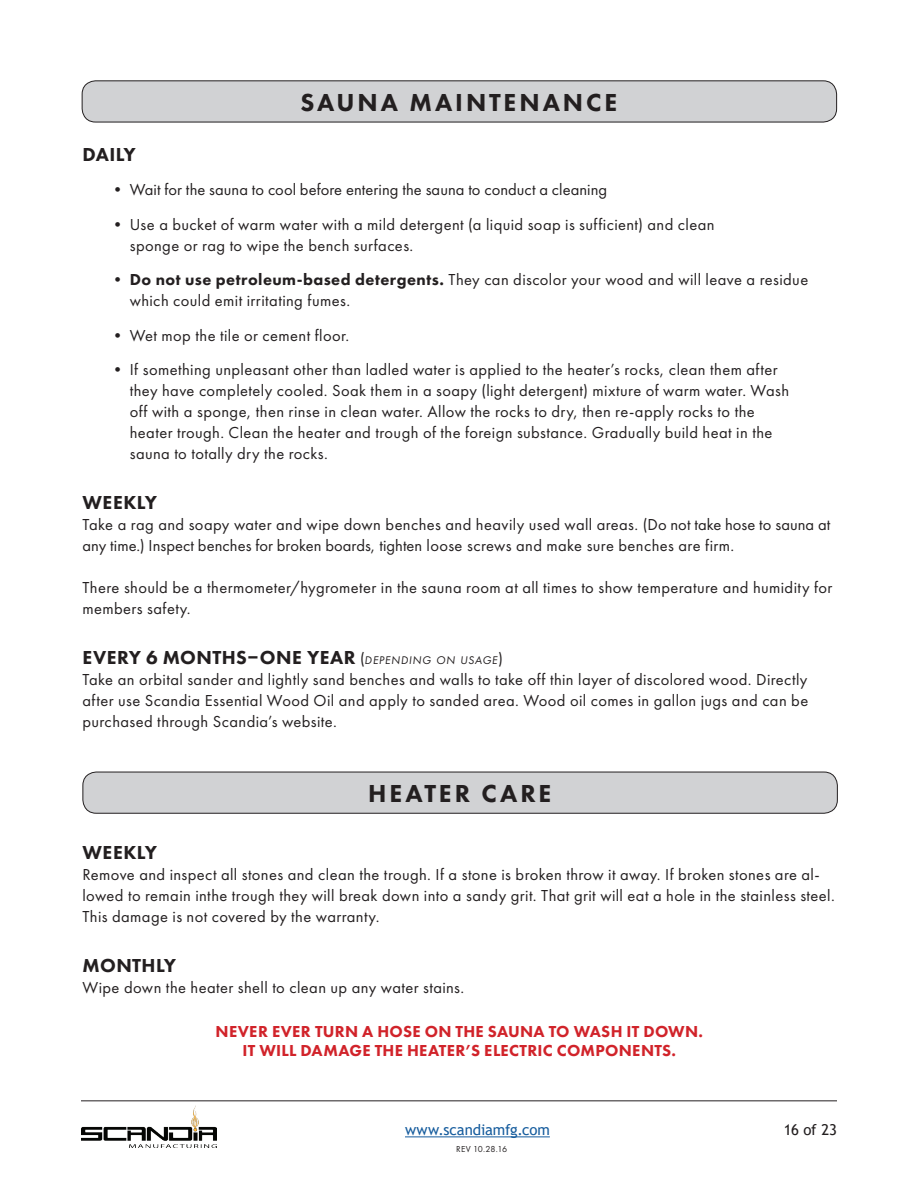
<style>
.page{position:relative;width:918px;height:1188px;background:#fff}
.page>*{position:absolute;margin:0;border:0;box-sizing:border-box;transform-origin:0 0}
.t1{font:800 25.5px "Futura PT";letter-spacing:.115em;color:#231f20}
.t2{font:800 19.5px "Futura PT";letter-spacing:.025em;color:#231f20}
.t3{font:16.5px/21px "Futura PT";letter-spacing:.025em;color:#231f20}
.t4{font:800 16.5px/19.8px "Futura PT";letter-spacing:.015em;color:#d1232a;text-align:center}
.t5{font:16.5px "Futura PT";letter-spacing:.005em;color:#231f20}
.t6{font:15px "Trebuchet MS";letter-spacing:-.01em;color:#175d9e}
.t7{font:15px "Trebuchet MS";color:#231f20}
.t8{font:9px "Futura PT";letter-spacing:-.005em;color:#231f20}
.s1{font-weight:800}
.s2{font-weight:400;font-size:16.5px}
.s3{font-weight:400;font-style:italic;font-size:11.55px}
</style>
<div class="page">
<hr style="left:81px;top:1100px;width:756px;height:1px;background:#231f20">
<hr style="left:405px;top:1136px;width:145px;height:1px;background:#175d9e">
<img style="left:81px;top:1105px;width:136px;height:43px">
<div style="left:82px;top:81px;width:755px;height:41px;background:#d1d2d4;border-radius:14px"></div>
<div style="left:82px;top:80px;width:755px;height:42px;border:1px solid #231f20;border-radius:14px"></div>
<div style="left:83px;top:772px;width:754px;height:41px;background:#d1d2d4;border-radius:14px"></div>
<div style="left:82px;top:772px;width:756px;height:42px;border:1px solid #231f20;border-radius:14px"></div>
<h1 class="t1" style="left:301px;top:87px;width:318px">SAUNA MAINTENANCE</h1>
<p class="t2" style="left:83px;top:142px;width:55px">DAILY</p>
<p class="t5" style="left:110px;top:180px;width:499px">• Wait for the sauna to cool before entering the sauna to conduct a cleaning</p>
<p class="t3" style="left:130px;top:214px;width:586px;text-indent:-20px">• Use a bucket of warm water with a mild detergent (a liquid soap is sufficient) and clean sponge or rag to wipe the bench surfaces.</p>
<p class="t3" style="left:130px;top:269px;width:680px;text-indent:-20px"><span class="s1">• Do not use petroleum-based detergents.</span> They can discolor your wood and will leave a residue which could emit irritating fumes.</p>
<p class="t3" style="left:110px;top:325px;width:241px">• Wet mop the tile or cement floor.</p>
<p class="t3" style="left:130px;top:359px;width:661px;text-indent:-20px">• If something unpleasant other than ladled water is applied to the heater’s rocks, clean them after they have completely cooled. Soak them in a soapy (light detergent) mixture of warm water. Wash off with a sponge, then rinse in clean water. Allow the rocks to dry, then re-apply rocks to the heater trough. Clean the heater and trough of the foreign substance. Gradually build heat in the sauna to totally dry the rocks.</p>
<p class="t2" style="left:83px;top:491px;width:76px">WEEKLY</p>
<p class="t3" style="left:82px;top:514px;width:749px">Take a rag and soapy water and wipe down benches and heavily used wall areas. (Do not take hose to sauna at any time.) Inspect benches for broken boards, tighten loose screws and make sure benches are firm.</p>
<p class="t3" style="left:82px;top:577px;width:751px">There should be a thermometer/hygrometer in the sauna room at all times to show temperature and humidity for members safety.</p>
<p class="t2" style="left:83px;top:646px;width:422px">EVERY 6 MONTHS–ONE YEAR <span class="s2">(</span><span class="s3">DEPENDING ON USAGE</span><span class="s2">)</span></p>
<p class="t3" style="left:82px;top:669px;width:727px;text-align:justify">Take an orbital sander and lightly sand benches and walls to take off thin layer of discolored wood. Directly after use Scandia Essential Wood Oil and apply to sanded area. Wood oil comes in gallon jugs and can be purchased through Scandia’s website.</p>
<h1 class="t1" style="left:368px;top:778px;width:185px">HEATER CARE</h1>
<p class="t2" style="left:83px;top:840px;width:76px">WEEKLY</p>
<p class="t3" style="left:82px;top:864px;width:754px">Remove and inspect all stones and clean the trough. If a stone is broken throw it away. If broken stones are al&shy;lowed to remain inthe trough they will break down into a sandy grit. That grit will eat a hole in the stainless steel.<br>This damage is not covered by the warranty.</p>
<p class="t2" style="left:83px;top:953px;width:95px">MONTHLY</p>
<p class="t3" style="left:82px;top:977px;width:383px">Wipe down the heater shell to clean up any water stains.</p>
<p class="t4" style="left:216px;top:1021px;width:489px">NEVER EVER TURN A HOSE ON THE SAUNA TO WASH IT DOWN.<br>IT WILL DAMAGE THE HEATER’S ELECTRIC COMPONENTS.</p>
<p class="t6" style="left:405px;top:1120px;width:146px">www.scandiamfg.com</p>
<p class="t7" style="left:784px;top:1120px;width:55px">16 of 23</p>
<p class="t8" style="left:456px;top:1143px;width:52px">REV 10.28.16</p>
</div>
